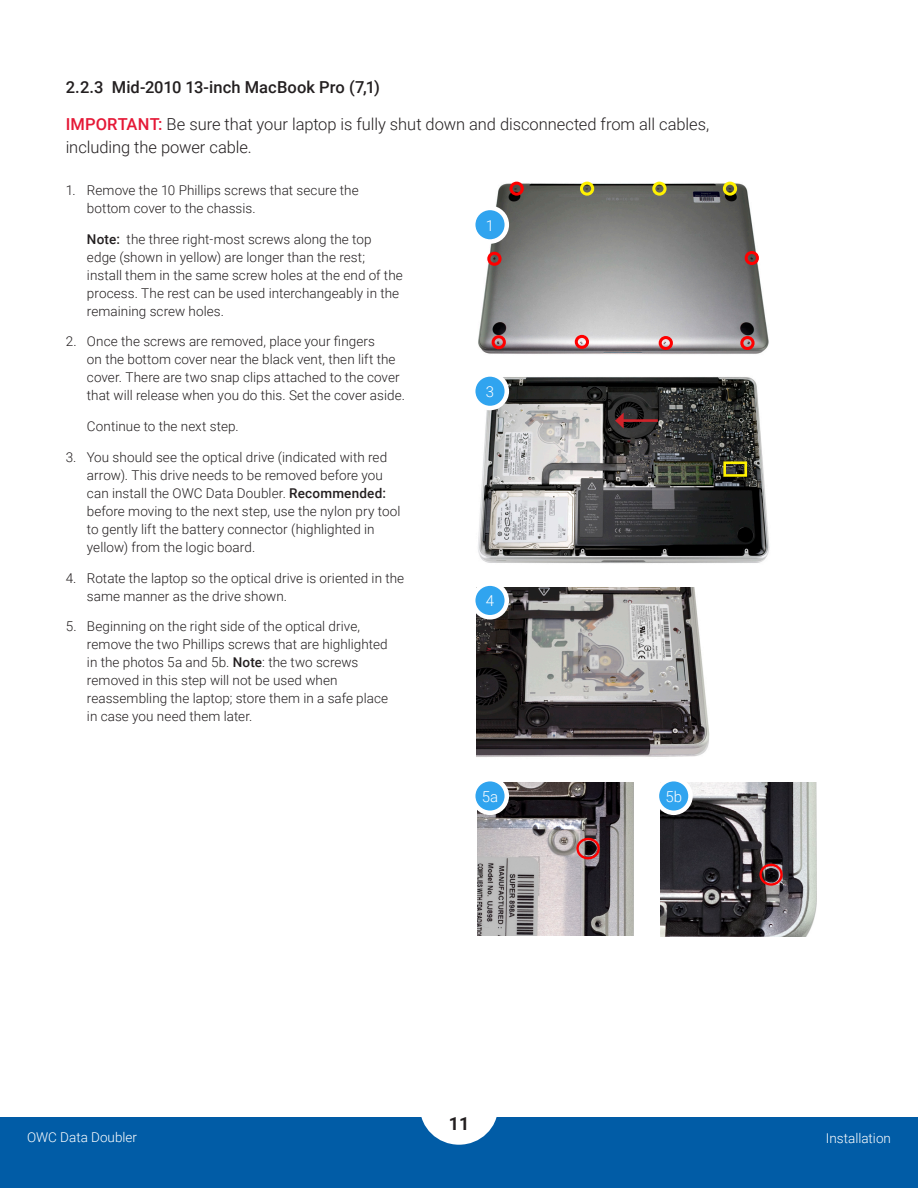
<style>
.page{position:relative;width:918px;height:1188px;background:#fff}
.page>*{position:absolute;margin:0;border:0;box-sizing:border-box;transform-origin:0 0}
.t1{font:700 18px "Roboto";color:#231f20}
.Subhead{font:300 16.5px/22.5px "Roboto";letter-spacing:-.005em;color:#231f20}
.Subhead-2{font:500 16.5px "Roboto";letter-spacing:.005em;color:#231f20}
.t2{font:300 15px "Roboto";color:#fff}
.Number_List{font:300 13.5px/18px "Roboto";letter-spacing:.005em;color:#231f20}
.t3{font:300 13.5px "Roboto";color:#fff}
.s1{font-weight:500;color:#e51836}
.s2{font-weight:500}
</style>
<div class="page">
<div style="left:0;top:1118px;width:918px;height:70px;background:#015ca6"></div>
<div style="left:420px;top:1069px;width:78px;height:76px;background:#fff;border-radius:50%"></div>
<img style="left:478px;top:181px;width:291px;height:174px">
<div style="left:510px;top:182px;width:14px;height:14px;border:3px solid #f00;border-radius:50%"></div>
<div style="left:580px;top:182px;width:14px;height:14px;border:3px solid #fff101;border-radius:50%"></div>
<div style="left:652px;top:182px;width:15px;height:14px;border:3px solid #fff101;border-radius:50%"></div>
<div style="left:723px;top:182px;width:14px;height:14px;border:3px solid #fff101;border-radius:50%"></div>
<div style="left:487px;top:252px;width:15px;height:14px;border:3px solid #f00;border-radius:50%"></div>
<div style="left:492px;top:335px;width:14px;height:14px;border:3px solid #f00;border-radius:50%"></div>
<div style="left:575px;top:335px;width:14px;height:14px;border:3px solid #f00;border-radius:50%"></div>
<div style="left:659px;top:336px;width:14px;height:14px;border:3px solid #f00;border-radius:50%"></div>
<div style="left:740px;top:336px;width:15px;height:14px;border:3px solid #f00;border-radius:50%"></div>
<div style="left:745px;top:251px;width:14px;height:14px;border:3px solid #f00;border-radius:50%"></div>
<img style="left:477px;top:588px;width:233px;height:169px">
<img style="left:478px;top:377px;width:292px;height:186px">
<hr style="left:621px;top:419px;width:37px;height:3px;background:#d1232a">
<svg style="left:615px;top:413px;width:9px;height:16px"></svg>
<div style="left:723px;top:461px;width:24px;height:16px;border:3px solid #fff101"></div>
<img style="left:660px;top:782px;width:156px;height:154px">
<div style="left:759px;top:864px;width:24px;height:22px;border:2px solid #f00;border-radius:50%"></div>
<img style="left:478px;top:782px;width:156px;height:154px">
<div style="left:576px;top:838px;width:24px;height:21px;border:2px solid #f00;border-radius:50%"></div>
<svg style="left:473px;top:208px;width:34px;height:34px"></svg>
<div style="left:471px;top:206px;width:38px;height:38px;border:4px solid #fff;border-radius:50%"></div>
<svg style="left:473px;top:374px;width:34px;height:34px"></svg>
<div style="left:471px;top:372px;width:38px;height:38px;border:4px solid #fff;border-radius:50%"></div>
<svg style="left:473px;top:584px;width:34px;height:33px"></svg>
<div style="left:471px;top:581px;width:38px;height:38px;border:4px solid #fff;border-radius:50%"></div>
<svg style="left:473px;top:779px;width:34px;height:34px"></svg>
<div style="left:471px;top:777px;width:38px;height:38px;border:4px solid #fff;border-radius:50%"></div>
<svg style="left:657px;top:779px;width:34px;height:34px"></svg>
<div style="left:655px;top:777px;width:38px;height:38px;border:4px solid #fff;border-radius:50%"></div>
<p class="Subhead-2" style="left:66px;top:76px;width:316px">2.2.3 Mid-2010 13-inch MacBook Pro (7,1)</p>
<p class="Subhead" style="left:66px;top:112px;width:645px"><span class="s1">IMPORTANT:</span> Be sure that your laptop is fully shut down and disconnected from all cables, including the power cable.</p>
<p class="Number_List" style="left:87px;top:181px;width:273px;text-indent:-21px">1. Remove the 10 Phillips screws that secure the bottom cover to the chassis.</p>
<p class="Number_List" style="left:87px;top:229px;width:317px"><span class="s2">Note:</span> the three right-most screws along the top edge (shown in yellow) are longer than the rest; install them in the same screw holes at the end of the process. The rest can be used interchangeably in the remaining screw holes.</p>
<p class="Number_List" style="left:87px;top:332px;width:320px;text-indent:-21px">2. Once the screws are removed, place your fingers<br>on the bottom cover near the black vent, then lift the cover. There are two snap clips attached to the cover that will release when you do this. Set the cover aside.</p>
<p class="Number_List" style="left:87px;top:417px;width:153px">Continue to the next step.</p>
<p class="Number_List" style="left:87px;top:448px;width:315px;text-indent:-21px">3. You should see the optical drive (indicated with red arrow). This drive needs to be removed before you can install the OWC Data Doubler. <span class="s2">Recommended: </span>before moving to the next step, use the nylon pry tool to gently lift the battery connector (highlighted in yellow) from the logic board.</p>
<p class="Number_List" style="left:87px;top:568px;width:319px;text-indent:-21px">4. Rotate the laptop so the optical drive is oriented in the same manner as the drive shown.</p>
<p class="Number_List" style="left:87px;top:617px;width:303px;text-indent:-21px">5. Beginning on the right side of the optical drive, remove the two Phillips screws that are highlighted in the photos 5a and 5b. <span class="s2">Note</span>: the two screws removed in this step will not be used when reassembling the laptop; store them in a safe place in case you need them later.</p>
<p class="t2" style="left:486px;top:215px;width:10px">1</p>
<p class="t2" style="left:486px;top:381px;width:10px">3</p>
<p class="t2" style="left:486px;top:591px;width:10px">4</p>
<p class="t2" style="left:482px;top:786px;width:18px">5a</p>
<p class="t2" style="left:665px;top:786px;width:18px">5b</p>
<h1 class="t1" style="left:449px;top:1111px;width:22px">11</h1>
<p class="t3" style="left:27px;top:1128px;width:112px">OWC Data Doubler</p>
<p class="t3" style="left:826px;top:1128px;width:67px">Installation</p>
</div>
